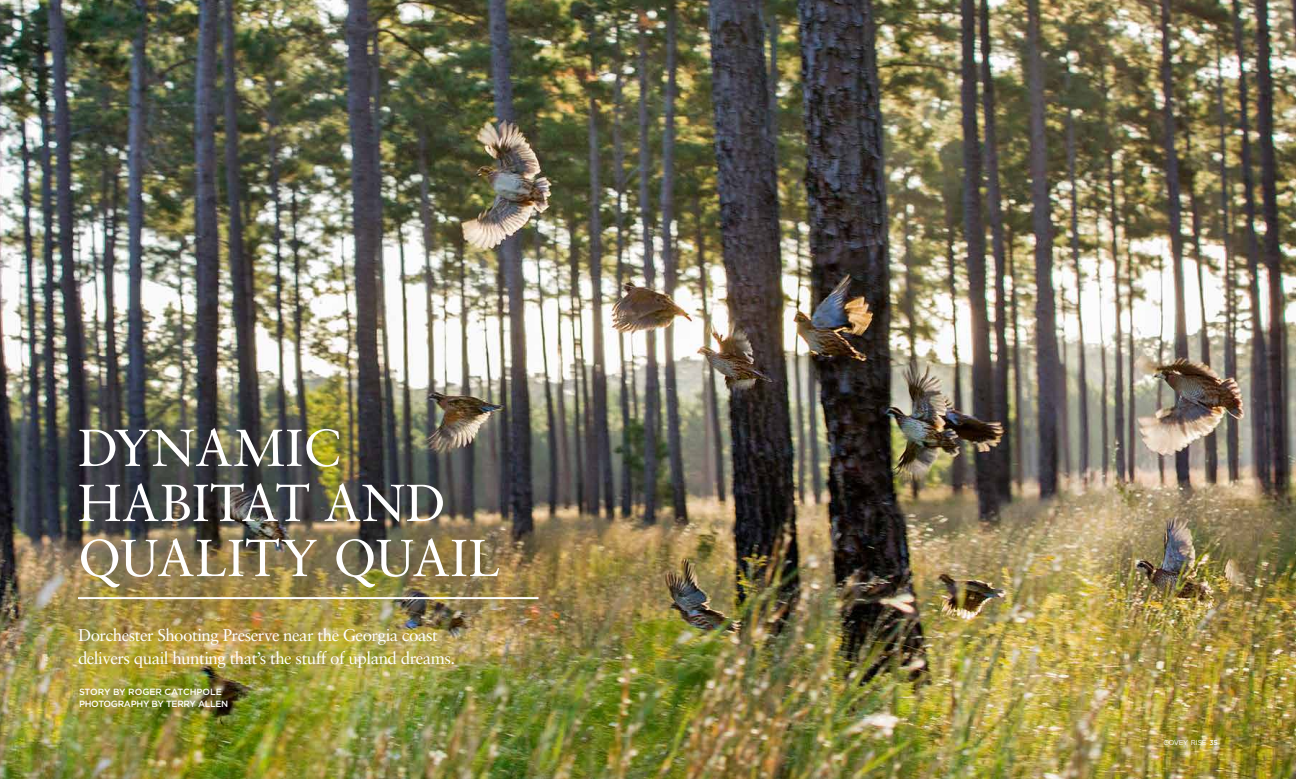
<style>
.page{position:relative;width:1296px;height:779px;background:#fff}
.page>*{position:absolute;margin:0;border:0;box-sizing:border-box;transform-origin:0 0}
.t1{font:52px/55px "Sabon LT Std";letter-spacing:.01em;color:#fff}
.t2{font:17px/23px "Sabon LT Std";letter-spacing:-.03em;color:#fff}
.t3{font:500 9px/12px "Gotham";letter-spacing:-.03em;color:#fff}
.t4{font:7px "Gotham";letter-spacing:-.035em;color:#fff}
.s1{font-weight:500}
</style>
<div class="page">
<img style="left:0;top:0;width:1296px;height:778px">
<hr style="left:78px;top:597px;width:460px;height:2px;background:#fff">
<h1 class="t1" style="left:78px;top:420px;width:424px">DYNAMIC<br>HABITAT AND<br>QUALITY QUAIL</h1>
<p class="t2" style="left:78px;top:623px;width:379px">Dorchester Shooting Preserve near the Georgia coast delivers quail hunting that’s the stuff of upland dreams.</p>
<p class="t3" style="left:79px;top:686px;width:151px">STORY BY ROGER CATCHPOLE<br>PHOTOGRAPHY BY TERRY ALLEN</p>
<p class="t4" style="left:1164px;top:738px;width:56px">COVEY RISE <span class="s1">35</span></p>
</div>
